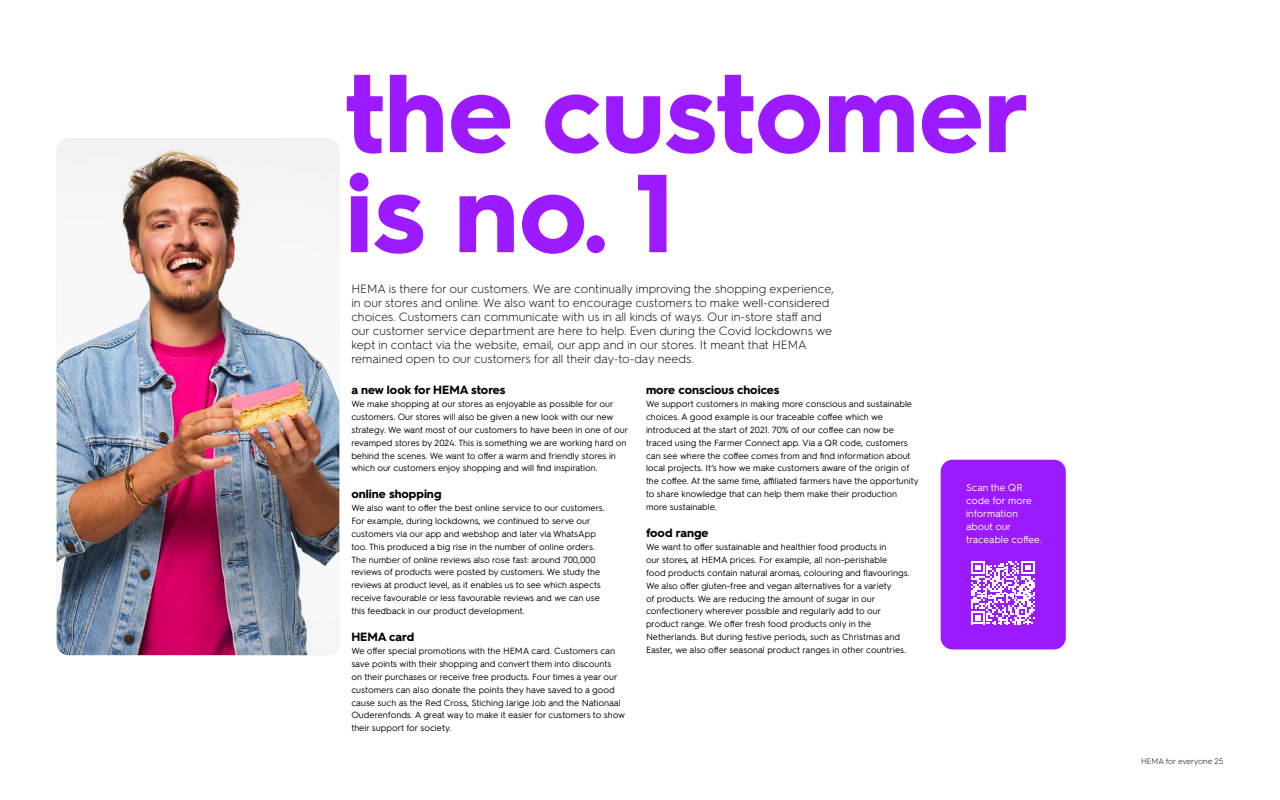
<style>
.page{position:relative;width:1280px;height:800px;background:#fff}
.page>*{position:absolute;margin:0;border:0;box-sizing:border-box;transform-origin:0 0}
.t1{font:700 111px/100px "Hurme HEMABETA220425";color:#9c1aff}
.t2{font:300 12px/14px "Hurme HEMABETA220425";color:#000}
.t3{font:700 12px "Hurme HEMABETA220425";color:#000}
.t4{font:10px/13px "Hurme HEMABETA220425";color:#fff}
.t5{font:9px/13px "Hurme HEMABETA220425";color:#000}
.t6{font:300 8px "Hurme HEMABETA220425";color:#000}
</style>
<div class="page">
<img style="left:57px;top:139px;width:282px;height:516px">
<div style="left:941px;top:460px;width:125px;height:189px;background:#9c1aff;border-radius:12px"></div>
<svg style="left:971px;top:561px;width:64px;height:63px"></svg>
<h1 class="t1" style="left:345px;top:57px;width:685px">the customer is no. 1</h1>
<p class="t2" style="left:351px;top:281px;width:484px">HEMA is there for our customers. We are continually improving the shopping experience, in our stores and online. We also want to encourage customers to make well-considered choices. Customers can communicate with us in all kinds of ways. Our in-store staff and our customer service department are here to help. Even during the Covid lockdowns we kept in contact via the website, email, our app and in our stores. It meant that HEMA remained open to our customers for all their day-to-day needs.</p>
<h2 class="t3" style="left:351px;top:381px;width:156px">a new look for HEMA stores</h2>
<p class="t5" style="left:351px;top:396px;width:278px">We make shopping at our stores as enjoyable as possible for our customers. Our stores will also be given a new look with our new strategy. We want most of our customers to have been in one of our revamped stores by 2024. This is something we are working hard on behind the scenes. We want to offer a warm and friendly stores in which our customers enjoy shopping and will find inspiration.</p>
<h2 class="t3" style="left:351px;top:485px;width:92px">online shopping</h2>
<p class="t5" style="left:351px;top:500px;width:255px">We also want to offer the best online service to our customers.<br>For example, during lockdowns, we continued to serve our customers via our app and webshop and later via WhatsApp too. This produced a big rise in the number of online orders.<br>The number of online reviews also rose fast: around 700,000 reviews of products were posted by customers. We study the reviews at product level, as it enables us to see which aspects receive favourable or less favourable reviews and we can use this feedback in our product development.</p>
<h2 class="t3" style="left:351px;top:628px;width:65px">HEMA card</h2>
<p class="t5" style="left:351px;top:643px;width:275px">We offer special promotions with the HEMA card. Customers can save points with their shopping and convert them into discounts<br>on their purchases or receive free products. Four times a year our customers can also donate the points they have saved to a good cause such as the Red Cross, Stiching Jarige Job and the Nationaal Ouderenfonds. A great way to make it easier for customers to show their support for society.</p>
<h2 class="t3" style="left:646px;top:381px;width:135px">more conscious choices</h2>
<p class="t5" style="left:646px;top:396px;width:274px">We support customers in making more conscious and sustainable choices. A good example is our traceable coffee which we introduced at the start of 2021. 70% of our coffee can now be traced using the Farmer Connect app. Via a QR code, customers can see where the coffee comes from and find information about local projects. It’s how we make customers aware of the origin of the coffee. At the same time, affiliated farmers have the opportunity to share knowledge that can help them make their production more sustainable.</p>
<h2 class="t3" style="left:646px;top:524px;width:64px">food range</h2>
<p class="t5" style="left:646px;top:539px;width:265px">We want to offer sustainable and healthier food products in<br>our stores, at HEMA prices. For example, all non-perishable<br>food products contain natural aromas, colouring and flavourings.<br>We also offer gluten-free and vegan alternatives for a variety<br>of products. We are reducing the amount of sugar in our confectionery wherever possible and regularly add to our product range. We offer fresh food products only in the Netherlands. But during festive periods, such as Christmas and Easter, we also offer seasonal product ranges in other countries.</p>
<p class="t4" style="left:966px;top:480px;width:77px">Scan the QR code for more information about our traceable coffee.</p>
<p class="t6" style="left:1141px;top:756px;width:84px">HEMA for everyone 25</p>
</div>
